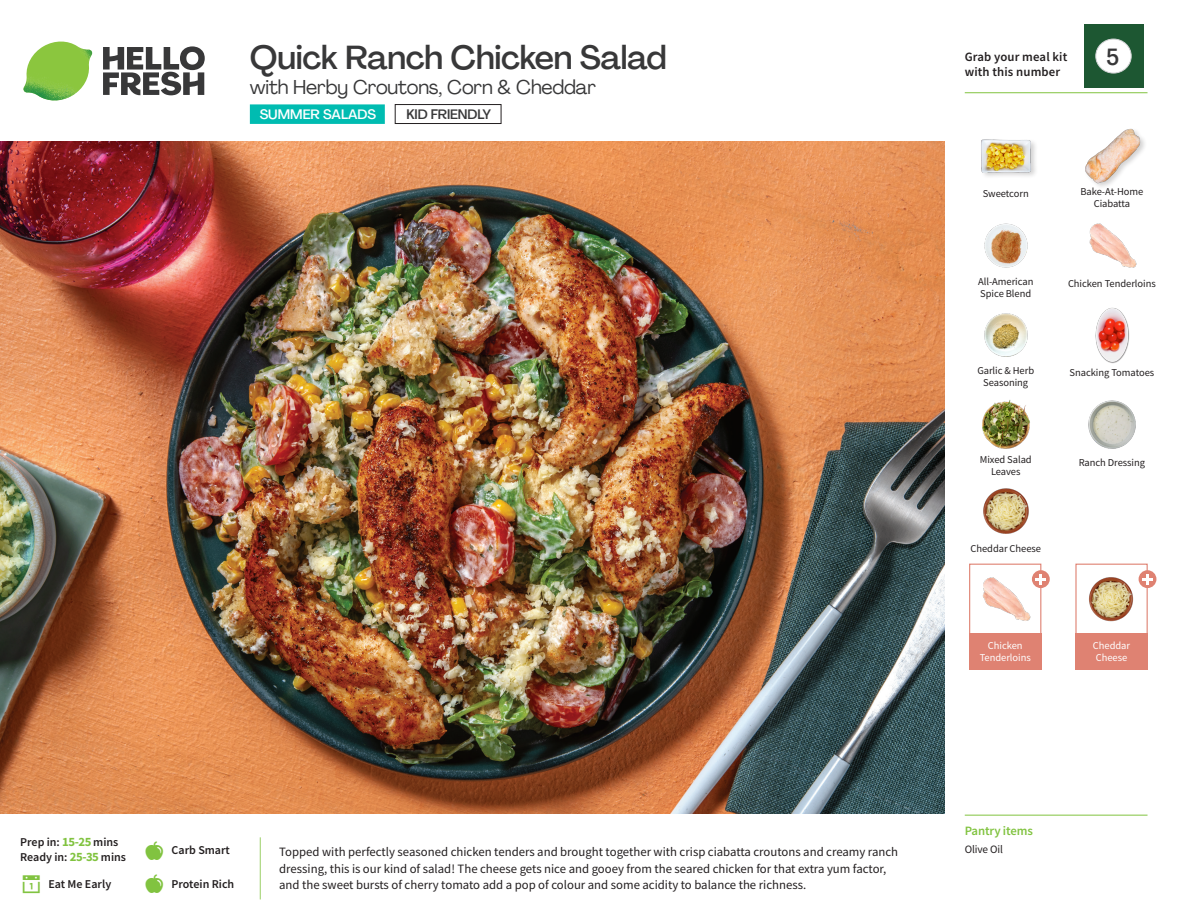
<style>
.page{position:relative;width:1188px;height:918px;background:#fff}
.page>*{position:absolute;margin:0;border:0;box-sizing:border-box;transform-origin:0 0}
._15_Titel_UK{font:500 33px "Agrandir";letter-spacing:-.01em;color:#383839}
._002_Label_Nr{font:500 22.8px "Agrandir";color:#383839;scale:.94 1}
._15_Titel_UK-2{font:19.5px "Agrandir";letter-spacing:-.01em;color:#383839}
.t1{font:500 13.5px "Agrandir";color:#fff}
.t2{font:500 13.5px "Agrandir";letter-spacing:-.01em;color:#383839}
.Step_6_Text_AU{font:12.75px/16.5px "Source Sans Pro";color:#231f20}
.t3{font:600 12.75px/15px "Source Sans Pro";letter-spacing:.01em;color:#231f20}
._04_Headers_Front{font:600 12.75px "Source Sans Pro";letter-spacing:-.01em;color:#81c340}
._04_Intro{font:600 12px "Source Sans Pro";color:#231f20}
._05_Pantry{font:11.25px "Source Sans Pro";letter-spacing:-.01em;color:#231f20}
._18_FRONT_ingredients{font:10.5px/12px "Source Sans Pro";letter-spacing:-.005em;color:#231f20;text-align:center}
._18_FRONT_ingredients-2{font:10.5px/12px "Source Sans Pro";letter-spacing:-.005em;color:#fff}
.s1{font-weight:700;font-size:12.75px;color:#81c340}
</style>
<div class="page">
<svg style="left:103px;top:46px;width:102px;height:49px"></svg>
<img style="left:23px;top:42px;width:69px;height:59px">
<img style="left:0;top:142px;width:945px;height:672px">
<div style="left:1075px;top:564px;width:73px;height:72px;border:1px solid #df8272"></div>
<div style="left:1075px;top:633px;width:73px;height:37px;background:#df8272"></div>
<div style="left:969px;top:633px;width:72px;height:37px;background:#df8272"></div>
<img style="left:1089px;top:577px;width:50px;height:45px">
<div style="left:969px;top:564px;width:72px;height:72px;border:1px solid #df8272"></div>
<img style="left:982px;top:573px;width:52px;height:48px">
<svg style="left:1032px;top:570px;width:18px;height:18px"></svg>
<svg style="left:1036px;top:574px;width:10px;height:10px"></svg>
<div style="left:250px;top:104px;width:135px;height:20px;background:#00bcb1"></div>
<div style="left:395px;top:104px;width:106px;height:20px;border:1px solid #231f20"></div>
<div style="left:1139px;top:570px;width:17px;height:18px;background:#df8272;border-radius:50%"></div>
<svg style="left:1142px;top:574px;width:11px;height:10px"></svg>
<img style="left:1095px;top:307px;width:35px;height:57px">
<img style="left:1088px;top:400px;width:48px;height:49px">
<img style="left:982px;top:400px;width:48px;height:49px">
<img style="left:983px;top:488px;width:46px;height:46px">
<img style="left:984px;top:313px;width:44px;height:44px">
<img style="left:984px;top:223px;width:44px;height:45px">
<img style="left:1089px;top:223px;width:48px;height:45px">
<div style="left:980px;top:138px;width:58px;height:42px;background:#f9f9f9"></div>
<img style="left:981px;top:139px;width:53px;height:36px">
<div style="left:1084px;top:127px;width:63px;height:63px;background:#231f20;opacity:.2"></div>
<img style="left:1084px;top:127px;width:57px;height:58px">
<hr style="left:965px;top:815px;width:183px;height:1px;background:#81c340">
<hr style="left:965px;top:92px;width:183px;height:1px;background:#81c340">
<div style="left:1084px;top:24px;width:59px;height:64px;background:#1d5732"></div>
<div style="left:1096px;top:39px;width:35px;height:34px;background:#fff;border-radius:50%"></div>
<div style="left:1096px;top:39px;width:35px;height:34px;border:1px solid #d1d2d4;border-radius:50%"></div>
<p class="_15_Titel_UK" style="left:250px;top:37px;width:419px">Quick Ranch Chicken Salad</p>
<p class="_15_Titel_UK-2" style="left:250px;top:75px;width:348px">with Herby Croutons, Corn &amp; Cheddar</p>
<p class="t1" style="left:260px;top:106px;width:118px">SUMMER SALADS</p>
<p class="t2" style="left:406px;top:106px;width:86px">KID FRIENDLY</p>
<p class="_04_Intro" style="left:20px;top:834px;width:100px">Prep in: <span class="s1">15-25</span> mins</p>
<p class="_04_Intro" style="left:20px;top:849px;width:107px">Ready in: <span class="s1">25-35</span> mins</p>
<p class="_04_Intro" style="left:172px;top:843px;width:60px">Carb Smart</p>
<p class="_04_Intro" style="left:48px;top:876px;width:64px">Eat Me Early</p>
<p class="_04_Intro" style="left:172px;top:876px;width:64px">Protein Rich</p>
<p class="Step_6_Text_AU" style="left:279px;top:844px;width:621px">Topped with perfectly seasoned chicken tenders and brought together with crisp ciabatta croutons and creamy ranch dressing, this is our kind of salad! The cheese gets nice and gooey from the seared chicken for that extra yum factor, and the sweet bursts of cherry tomato add a pop of colour and some acidity to balance the richness.</p>
<p class="t3" style="left:965px;top:49px;width:104px">Grab your meal kit with this number</p>
<p class="_002_Label_Nr" style="left:1106px;top:43px;width:15px">5</p>
<p class="_18_FRONT_ingredients" style="left:983px;top:188px;width:48px">Sweetcorn</p>
<p class="_18_FRONT_ingredients" style="left:1080px;top:185px;width:65px">Bake-At-Home<br>Ciabatta</p>
<p class="_18_FRONT_ingredients" style="left:978px;top:275px;width:57px;text-align:left">All-American<br>Spice Blend</p>
<p class="_18_FRONT_ingredients" style="left:1068px;top:277px;width:89px">Chicken Tenderloins</p>
<p class="_18_FRONT_ingredients" style="left:977px;top:364px;width:58px">Garlic &amp; Herb</p>
<p class="_18_FRONT_ingredients" style="left:1070px;top:367px;width:86px">Snacking Tomatoes</p>
<p class="_18_FRONT_ingredients" style="left:983px;top:376px;width:46px">Seasoning</p>
<p class="_18_FRONT_ingredients" style="left:980px;top:453px;width:53px">Mixed Salad<br>Leaves</p>
<p class="_18_FRONT_ingredients" style="left:970px;top:543px;width:72px">Cheddar Cheese</p>
<p class="_18_FRONT_ingredients-2" style="left:980px;top:640px;width:53px;text-align:center">Chicken<br>Tenderloins</p>
<p class="_18_FRONT_ingredients" style="left:1079px;top:456px;width:68px">Ranch Dressing</p>
<p class="_18_FRONT_ingredients-2" style="left:1093px;top:640px;width:39px">Cheddar<br>Cheese</p>
<p class="_04_Headers_Front" style="left:965px;top:822px;width:70px">Pantry items</p>
<p class="_05_Pantry" style="left:965px;top:842px;width:40px">Olive Oil</p>
</div>
